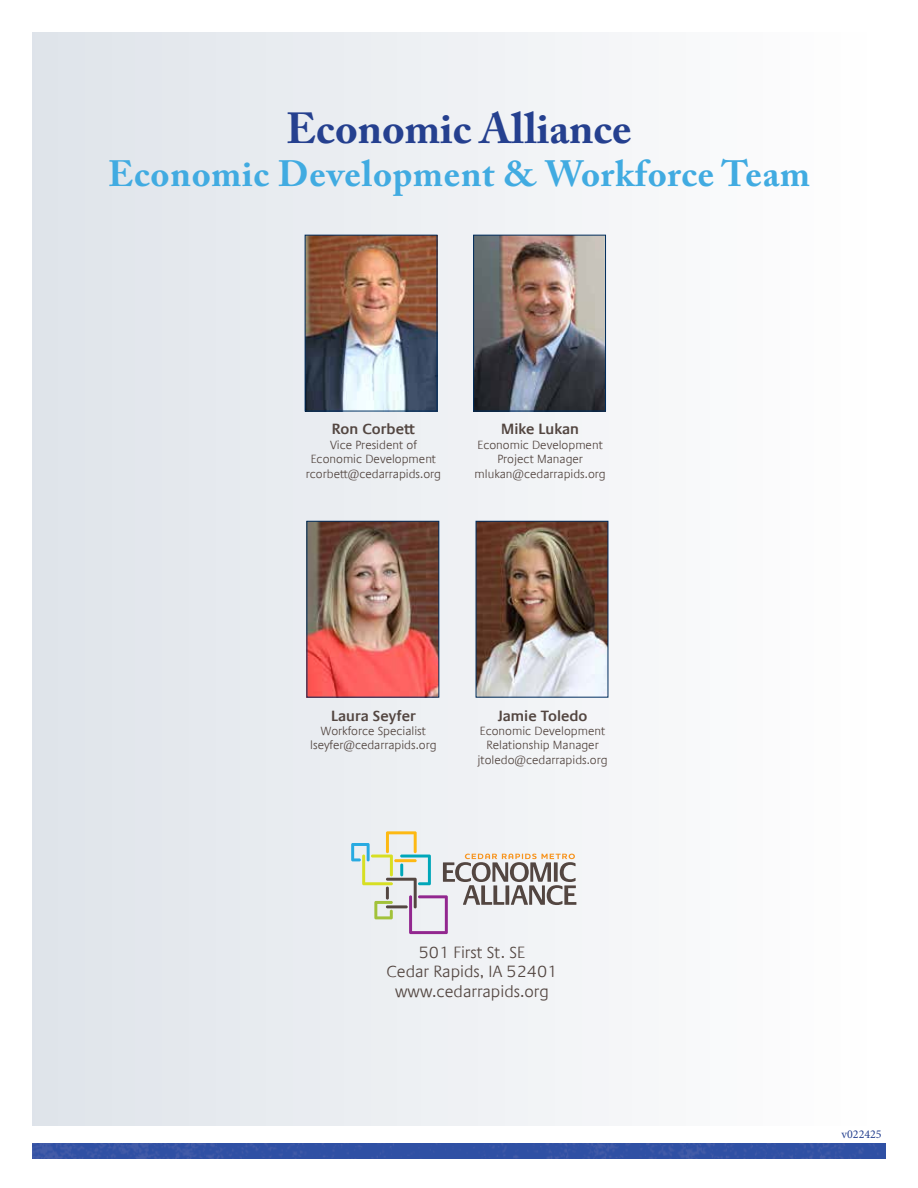
<style>
.page{position:relative;width:918px;height:1188px;background:#fff}
.page>*{position:absolute;margin:0;border:0;box-sizing:border-box;transform-origin:0 0}
.t1{font:700 43.2px "Adobe Caslon Pro";color:#25408f}
.t2{font:700 36.45px "Adobe Caslon Pro";letter-spacing:.02em;color:#41abe1}
.t3{font:300 16.5px/19.8px "Praxis Com";color:#534641;text-align:center}
.t4{font:600 15px "Praxis Com";color:#534641}
.t5{font:300 12px/14.4px "Praxis Com";color:#534641;text-align:center}
.t6{font:12px "Minion Pro";color:#25408f}
</style>
<div class="page">
<div style="left:32px;top:32px;width:854px;height:1094px;background:linear-gradient(to right,#dee3ea,#fff)"></div>
<svg style="left:351px;top:831px;width:225px;height:103px"></svg>
<img style="left:32px;top:1144px;width:854px;height:15px">
<img style="left:307px;top:237px;width:128px;height:172px">
<div style="left:305px;top:235px;width:132px;height:176px;border:1px solid #002d5d"></div>
<img style="left:475px;top:237px;width:129px;height:172px">
<div style="left:473px;top:235px;width:133px;height:176px;border:1px solid #002d5d"></div>
<img style="left:478px;top:523px;width:128px;height:173px">
<div style="left:476px;top:521px;width:132px;height:177px;border:1px solid #002d5d"></div>
<img style="left:309px;top:523px;width:128px;height:173px">
<div style="left:307px;top:521px;width:132px;height:177px;border:1px solid #002d5d"></div>
<h1 class="t1" style="left:286px;top:103px;width:347px">Economic Alliance</h1>
<h2 class="t2" style="left:108px;top:152px;width:703px">Economic Development &amp; Workforce Team</h2>
<p class="t4" style="left:332px;top:420px;width:85px">Ron Corbett</p>
<p class="t5" style="left:306px;top:438px;width:137px">Vice President of<br>Economic Development rcorbett@cedarrapids.org</p>
<p class="t4" style="left:501px;top:420px;width:79px">Mike Lukan</p>
<p class="t5" style="left:475px;top:438px;width:133px">Economic Development<br>Project Manager mlukan@cedarrapids.org</p>
<p class="t4" style="left:331px;top:707px;width:86px">Laura Seyfer</p>
<p class="t5" style="left:310px;top:724px;width:128px">Workforce Specialist lseyfer@cedarrapids.org</p>
<p class="t4" style="left:498px;top:707px;width:91px">Jamie Toledo</p>
<p class="t5" style="left:478px;top:724px;width:132px">Economic Development<br>Relationship Manager jtoledo@cedarrapids.org</p>
<h3 class="t3" style="left:386px;top:942px;width:172px">501 First St. SE<br>Cedar Rapids, IA 52401 www.cedarrapids.org</h3>
<p class="t6" style="left:842px;top:1126px;width:42px">v022425</p>
</div>
